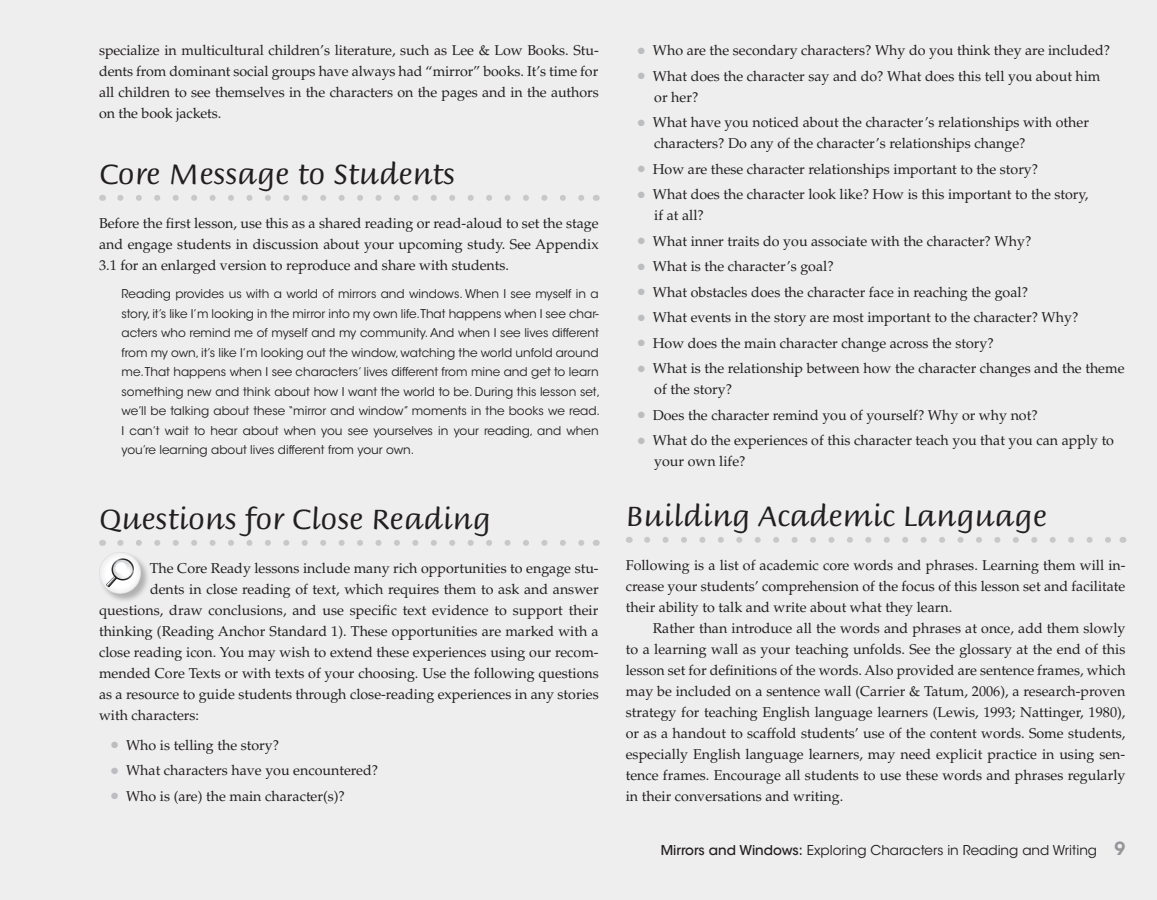
<style>
.page{position:relative;width:1157px;height:900px;background:#fff}
.page>*{position:absolute;margin:0;border:0;box-sizing:border-box;transform-origin:0 0}
.t1{font:30px "Briem Script Std";color:#231f20}
.t2{font:14.25px/21px "Palatino LT Std";color:#231f20}
.t3{font:13.5px "ITC Avant Garde Std";color:#231f20}
.t4{font:12px/19.5px "ITC Avant Garde Std";color:#231f20}
.s1{color:#bcbdc0}
.s2{font-weight:500}
.s3{font-weight:600;font-size:18px;color:#939598}
</style>
<div class="page">
<div style="left:0;top:0;width:1156px;height:900px;background:#eeeeef"></div>
<svg style="left:120px;top:195px;width:465px;height:6px"></svg>
<svg style="left:120px;top:540px;width:465px;height:6px"></svg>
<div style="left:98px;top:551px;width:52px;height:52px;background:#231f20;opacity:.3"></div>
<div style="left:99px;top:552px;width:42px;height:42px;border:1px solid #dcdddf;border-radius:50%"></div>
<div style="left:100px;top:553px;width:40px;height:40px;background:#f6f6f7;border-radius:20px"></div>
<svg style="left:111px;top:558px;width:23px;height:22px"></svg>
<svg style="left:113px;top:560px;width:19px;height:19px"></svg>
<svg style="left:106px;top:562px;width:21px;height:25px"></svg>
<svg style="left:647px;top:537px;width:464px;height:6px"></svg>
<p class="t2" style="left:99px;top:40px;width:501px;text-align:justify">specialize in multicultural children’s literature, such as Lee &amp; Low Books. Stu&shy;dents from dominant social groups have always had “mirror” books. It’s time for all children to see themselves in the characters on the pages and in the authors on the book jackets.</p>
<h1 class="t1" style="left:99px;top:158px;width:357px">Core Message to Students</h1>
<p class="t2" style="left:99px;top:213px;width:501px;text-align:justify">Before the first lesson, use this as a shared reading or read-aloud to set the stage and engage students in discussion about your upcoming study. See Appendix 3.1 for an enlarged version to reproduce and share with students.</p>
<p class="t4" style="left:122px;top:284px;width:480px">Reading provides us with a world of mirrors and windows. When I see myself in a story, it’s like I’m looking in the mirror into my own life.That happens when I see char&shy;acters who remind me of myself and my community. And when I see lives different from my own, it’s like I’m looking out the window, watching the world unfold around me. That happens when I see characters’ lives different from mine and get to learn something new and think about how I want the world to be. During this lesson set, we’ll be talking about these “mirror and window” moments in the books we read.<br>I can’t wait to hear about when you see yourselves in your reading, and when you’re learning about lives different from your own.</p>
<h1 class="t1" style="left:99px;top:503px;width:393px">Questions for Close Reading</h1>
<p class="t2" style="left:150px;top:558px;width:450px">The Core Ready lessons include many rich opportunities to engage stu-</p>
<p class="t2" style="left:150px;top:579px;width:450px">dents in close reading of text, which requires them to ask and answer</p>
<p class="t2" style="left:99px;top:600px;width:501px">questions, draw conclusions, and use specific text evidence to support their</p>
<p class="t2" style="left:99px;top:621px;width:501px">thinking (Reading Anchor Standard 1). These opportunities are marked with a</p>
<p class="t2" style="left:99px;top:642px;width:501px">close reading icon. You may wish to extend these experiences using our recom-</p>
<p class="t2" style="left:99px;top:663px;width:501px">mended Core Texts or with texts of your choosing. Use the following questions</p>
<p class="t2" style="left:99px;top:684px;width:501px">as a resource to guide students through close-reading experiences in any stories</p>
<p class="t2" style="left:99px;top:705px;width:102px">with characters:</p>
<p class="t2" style="left:111px;top:735px;width:170px"><span class="s1">●</span> Who is telling the story?</p>
<p class="t2" style="left:111px;top:760px;width:268px"><span class="s1">●</span> What characters have you encountered?</p>
<p class="t2" style="left:111px;top:786px;width:235px"><span class="s1">●</span> Who is (are) the main character(s)?</p>
<p class="t2" style="left:638px;top:40px;width:474px"><span class="s1">●</span> Who are the secondary characters? Why do you think they are included?</p>
<p class="t2" style="left:654px;top:66px;width:448px;text-indent:-16px"><span class="s1">●</span> What does the character say and do? What does this tell you about him or her?</p>
<p class="t2" style="left:654px;top:112px;width:436px;text-indent:-16px"><span class="s1">●</span> What have you noticed about the character’s relationships with other characters? Do any of the character’s relationships change?</p>
<p class="t2" style="left:638px;top:159px;width:402px"><span class="s1">●</span> How are these character relationships important to the story?</p>
<p class="t2" style="left:654px;top:184px;width:436px;text-indent:-16px"><span class="s1">●</span> What does the character look like? How is this important to the story, if at all?</p>
<p class="t2" style="left:638px;top:231px;width:395px"><span class="s1">●</span> What inner traits do you associate with the character? Why?</p>
<p class="t2" style="left:638px;top:256px;width:197px"><span class="s1">●</span> What is the character’s goal?</p>
<p class="t2" style="left:638px;top:282px;width:392px"><span class="s1">●</span> What obstacles does the character face in reaching the goal?</p>
<p class="t2" style="left:638px;top:307px;width:442px"><span class="s1">●</span> What events in the story are most important to the character? Why?</p>
<p class="t2" style="left:638px;top:333px;width:357px"><span class="s1">●</span> How does the main character change across the story?</p>
<p class="t2" style="left:654px;top:358px;width:472px;text-indent:-16px"><span class="s1">●</span> What is the relationship between how the character changes and the theme of the story?</p>
<p class="t2" style="left:638px;top:405px;width:401px"><span class="s1">●</span> Does the character remind you of yourself? Why or why not?</p>
<p class="t2" style="left:654px;top:430px;width:461px;text-indent:-16px"><span class="s1">●</span> What do the experiences of this character teach you that you can apply to your own life?</p>
<h1 class="t1" style="left:626px;top:500px;width:422px">Building Academic Language</h1>
<p class="t2" style="left:626px;top:555px;width:501px;text-align:justify">Following is a list of academic core words and phrases. Learning them will in&shy;crease your students’ comprehension of the focus of this lesson set and facilitate their ability to talk and write about what they learn.</p>
<p class="t2" style="left:626px;top:618px;width:501px;text-align:justify;text-indent:27px">Rather than introduce all the words and phrases at once, add them slowly to a learning wall as your teaching unfolds. See the glossary at the end of this lesson set for definitions of the words. Also provided are sentence frames, which may be included on a sentence wall (Carrier &amp; Tatum, 2006), a research-proven strategy for teaching English language learners (Lewis, 1993; Nattinger, 1980), or as a handout to scaffold students’ use of the content words. Some students, especially English language learners, may need explicit practice in using sen&shy;tence frames. Encourage all students to use these words and phrases regularly in their conversations and writing.</p>
<p class="t3" style="left:661px;top:842px;width:466px"><span class="s2">Mirrors and Windows:</span> Exploring Characters in Reading and Writing <span class="s3">9</span></p>
</div>
